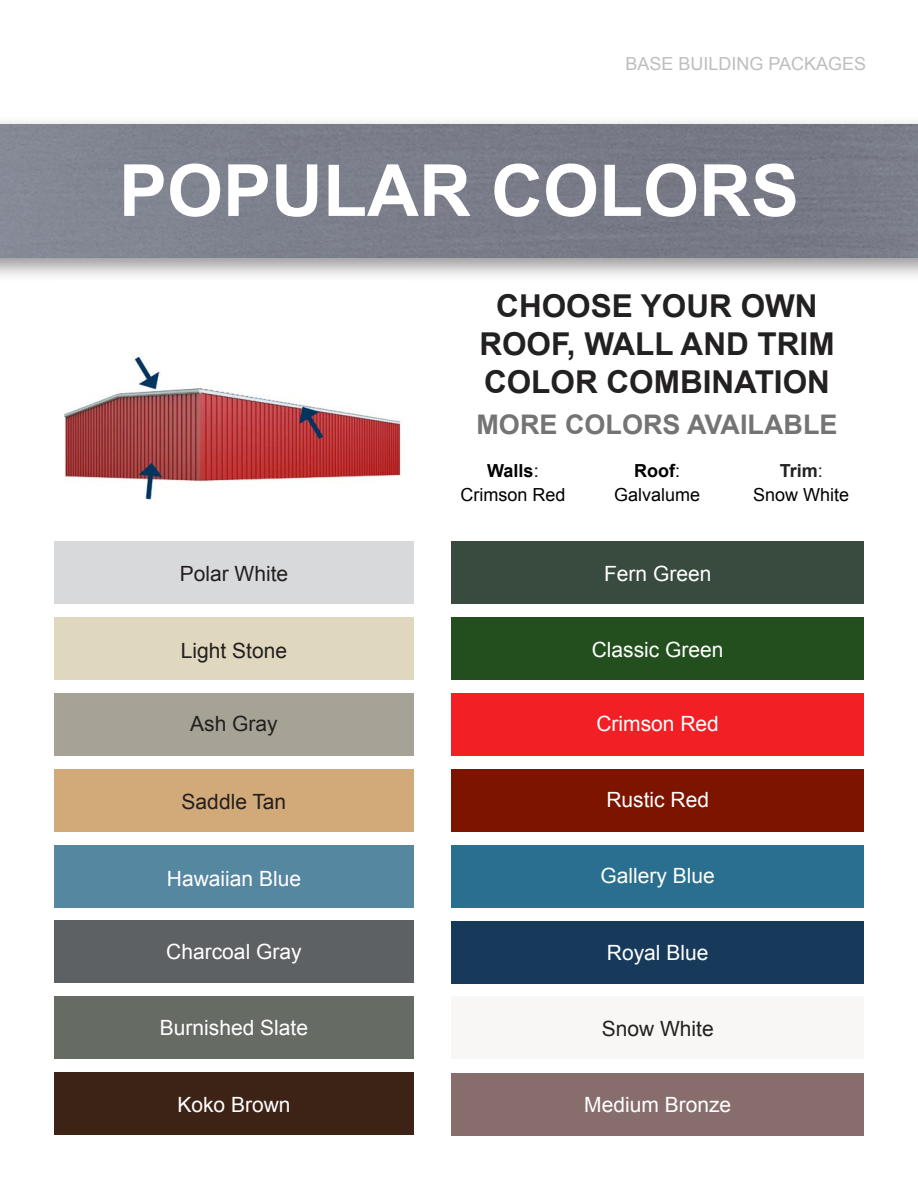
<style>
.page{position:relative;width:918px;height:1188px;background:#fff}
.page>*{position:absolute;margin:0;border:0;box-sizing:border-box;transform-origin:0 0}
.section_heading{font:700 72px "Arial";color:#fff}
.call_out_headline{font:700 31.5px/37.8px "Arial";color:#222020;text-align:center}
.call_out_headline-2{font:700 27px "Arial";color:#757474}
.colors{font:21px "Arial";color:#fff}
.colors-2{font:21px "Arial";color:#231f20}
.sub_bullet{font:18px "Arial";color:#000}
.t1{font:18px "Arial";color:#c0bdbe}
.sub_bullet-2{font:700 18px "Arial";color:#000}
.sub_bullet-3{font:700 18px "Arial";color:#222020}
.s1{font-weight:400}
</style>
<div class="page">
<div style="left:0;top:115px;width:918px;height:167px;background:#231f20;opacity:.47"></div>
<img style="left:0;top:124px;width:918px;height:134px">
<div style="left:54px;top:542px;width:360px;height:62px;background:#d8d9db"></div>
<div style="left:54px;top:618px;width:360px;height:62px;background:#dfd7be"></div>
<div style="left:54px;top:693px;width:360px;height:62px;background:#a6a396"></div>
<div style="left:54px;top:769px;width:360px;height:62px;background:#d2a979"></div>
<div style="left:54px;top:845px;width:360px;height:62px;background:#5687a1"></div>
<div style="left:54px;top:921px;width:360px;height:62px;background:#5e6164"></div>
<div style="left:54px;top:997px;width:360px;height:62px;background:#666b64"></div>
<div style="left:54px;top:1073px;width:360px;height:62px;background:#3d2316"></div>
<div style="left:452px;top:542px;width:412px;height:62px;background:#394a3e"></div>
<div style="left:452px;top:618px;width:412px;height:62px;background:#234e1e"></div>
<div style="left:452px;top:693px;width:412px;height:62px;background:#f22024"></div>
<div style="left:452px;top:769px;width:412px;height:62px;background:#7c1400"></div>
<div style="left:452px;top:845px;width:412px;height:62px;background:#2a6f8f"></div>
<div style="left:452px;top:922px;width:412px;height:62px;background:#173a5b"></div>
<div style="left:452px;top:997px;width:412px;height:62px;background:#f9f6f6"></div>
<div style="left:452px;top:1073px;width:412px;height:63px;background:#876e6c"></div>
<img style="left:52px;top:281px;width:360px;height:219px">
<p class="t1" style="left:625px;top:51px;width:242px">BASE BUILDING PACKAGES</p>
<p class="section_heading" style="left:119px;top:143px;width:682px">POPULAR COLORS</p>
<p class="call_out_headline" style="left:479px;top:288px;width:357px">CHOOSE YOUR OWN<br>ROOF, WALL AND TRIM<br>COLOR COMBINATION</p>
<p class="call_out_headline-2" style="left:477px;top:407px;width:363px">MORE COLORS AVAILABLE</p>
<p class="sub_bullet-2" style="left:487px;top:458px;width:53px">Walls<span class="s1">:</span></p>
<p class="sub_bullet" style="left:460px;top:483px;width:107px">Crimson Red</p>
<p class="sub_bullet-2" style="left:634px;top:458px;width:47px">Roof<span class="s1">:</span></p>
<p class="sub_bullet" style="left:614px;top:483px;width:88px">Galvalume</p>
<p class="sub_bullet-3" style="left:780px;top:458px;width:45px">Trim<span class="s1">:</span></p>
<p class="sub_bullet" style="left:753px;top:483px;width:98px">Snow White</p>
<p class="colors-2" style="left:180px;top:560px;width:110px">Polar White</p>
<p class="colors" style="left:604px;top:560px;width:109px">Fern Green</p>
<p class="colors-2" style="left:181px;top:637px;width:108px">Light Stone</p>
<p class="colors" style="left:592px;top:636px;width:133px">Classic Green</p>
<p class="colors-2" style="left:190px;top:710px;width:89px">Ash Gray</p>
<p class="colors" style="left:596px;top:710px;width:124px">Crimson Red</p>
<p class="colors-2" style="left:182px;top:787px;width:106px">Saddle Tan</p>
<p class="colors" style="left:606px;top:786px;width:104px">Rustic Red</p>
<p class="colors" style="left:167px;top:865px;width:136px">Hawaiian Blue</p>
<p class="colors" style="left:601px;top:862px;width:116px">Gallery Blue</p>
<p class="colors" style="left:166px;top:938px;width:137px">Charcoal Gray</p>
<p class="colors" style="left:607px;top:939px;width:103px">Royal Blue</p>
<p class="colors" style="left:160px;top:1014px;width:150px">Burnished Slate</p>
<p class="colors-2" style="left:602px;top:1015px;width:114px">Snow White</p>
<p class="colors" style="left:177px;top:1091px;width:115px">Koko Brown</p>
<p class="colors" style="left:584px;top:1091px;width:149px">Medium Bronze</p>
</div>
